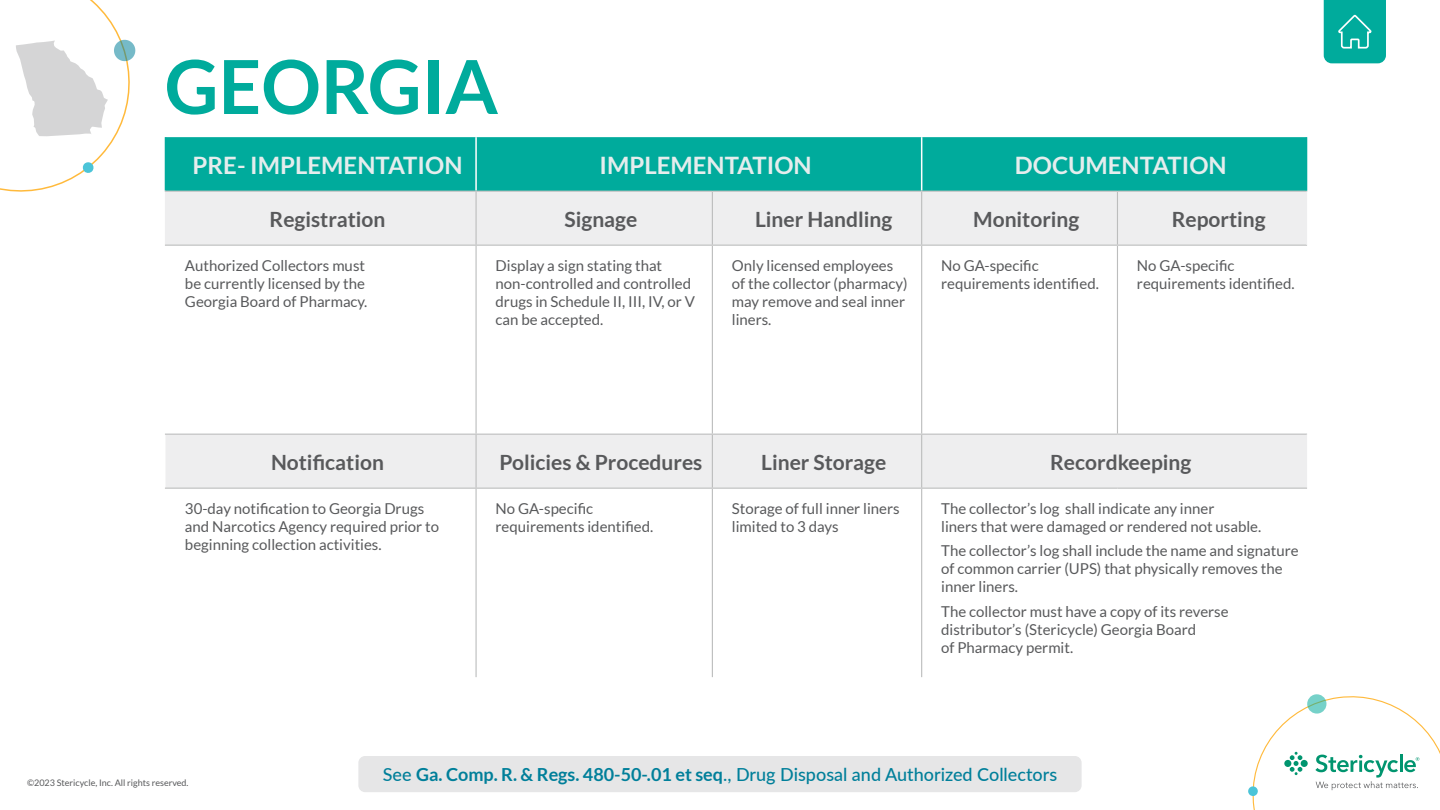
<style>
.page{position:relative;width:1440px;height:810px;background:#fff}
.page>*{position:absolute;margin:0;border:0;box-sizing:border-box;transform-origin:0 0}
.t1{font:700 74.55px "Lato";color:#00ab9c}
.t2{font:700 24px "Lato";color:#e5eded}
.t3{font:700 21px "Lato";color:#58595b}
.t4{font:500 18px "Lato";color:#007f9a}
.t5{font:15px/18px "Lato";color:#58595b}
.t6{font:9px "Lato";color:#58595b}
.s1{font-weight:700}
</style>
<div class="page">
<svg style="left:1248px;top:694px;width:192px;height:116px"></svg>
<div style="left:166px;top:137px;width:1139px;height:54px;background:#00ab9c"></div>
<div style="left:166px;top:192px;width:1140px;height:53px;background:#eeeeef"></div>
<svg style="left:165px;top:246px;width:1141px;height:431px"></svg>
<hr style="left:475px;top:137px;width:2px;height:54px;background:#fff">
<hr style="left:921px;top:137px;width:1px;height:54px;background:#fff">
<hr style="left:165px;top:246px;width:1px;height:188px;background:#fff">
<hr style="left:165px;top:489px;width:1px;height:188px;background:#fff">
<hr style="left:165px;top:137px;width:1px;height:54px;background:#00ab9c">
<hr style="left:165px;top:192px;width:1px;height:53px;background:#eeeeef">
<hr style="left:165px;top:191px;width:311px;height:1px;background:#bcbdbd">
<hr style="left:475px;top:192px;width:2px;height:53px;background:#bcbdbd">
<hr style="left:476px;top:191px;width:236px;height:1px;background:#bcbdbd">
<hr style="left:712px;top:191px;width:209px;height:1px;background:#bcbdbd">
<hr style="left:921px;top:191px;width:196px;height:1px;background:#bcbdbd">
<hr style="left:1117px;top:191px;width:190px;height:1px;background:#bcbdbd">
<hr style="left:712px;top:192px;width:1px;height:53px;background:#bcbdbd">
<hr style="left:921px;top:192px;width:1px;height:53px;background:#bcbdbd">
<hr style="left:1117px;top:192px;width:1px;height:53px;background:#bcbdbd">
<hr style="left:165px;top:245px;width:311px;height:1px;background:#bcbdbd">
<hr style="left:475px;top:246px;width:2px;height:188px;background:#bcbdbd">
<hr style="left:476px;top:245px;width:236px;height:1px;background:#bcbdbd">
<hr style="left:712px;top:246px;width:1px;height:188px;background:#bcbdbd">
<hr style="left:712px;top:245px;width:209px;height:1px;background:#bcbdbd">
<hr style="left:921px;top:246px;width:1px;height:188px;background:#bcbdbd">
<hr style="left:921px;top:245px;width:196px;height:1px;background:#bcbdbd">
<hr style="left:1117px;top:246px;width:1px;height:188px;background:#bcbdbd">
<hr style="left:1117px;top:245px;width:190px;height:1px;background:#bcbdbd">
<hr style="left:165px;top:434px;width:311px;height:1px;background:#bcbdbd">
<hr style="left:475px;top:435px;width:2px;height:53px;background:#bcbdbd">
<hr style="left:476px;top:434px;width:236px;height:1px;background:#bcbdbd">
<hr style="left:712px;top:435px;width:1px;height:53px;background:#bcbdbd">
<hr style="left:712px;top:434px;width:209px;height:1px;background:#bcbdbd">
<hr style="left:165px;top:488px;width:311px;height:1px;background:#bcbdbd">
<hr style="left:475px;top:489px;width:2px;height:188px;background:#bcbdbd">
<hr style="left:476px;top:488px;width:236px;height:1px;background:#bcbdbd">
<hr style="left:712px;top:489px;width:1px;height:188px;background:#bcbdbd">
<hr style="left:712px;top:488px;width:209px;height:1px;background:#bcbdbd">
<hr style="left:921px;top:489px;width:1px;height:188px;background:#bcbdbd">
<hr style="left:1305px;top:137px;width:2px;height:54px;background:#00ab9c">
<hr style="left:1306px;top:192px;width:1px;height:53px;background:#eeeeef">
<hr style="left:921px;top:435px;width:1px;height:53px;background:#bcbdbd">
<hr style="left:921px;top:434px;width:196px;height:1px;background:#bcbdbd">
<hr style="left:1117px;top:434px;width:190px;height:1px;background:#bcbdbd">
<hr style="left:1306px;top:435px;width:1px;height:53px;background:#eeeeef">
<hr style="left:921px;top:488px;width:196px;height:1px;background:#bcbdbd">
<hr style="left:1117px;top:488px;width:190px;height:1px;background:#bcbdbd">
<svg style="left:1323px;top:0;width:63px;height:63px;background:#11b0a2"></svg>
<div style="left:358px;top:756px;width:723px;height:36px;background:#e6e6e7;border-radius:7px"></div>
<svg style="left:0;top:0;width:136px;height:192px"></svg>
<h1 class="t1" style="left:165px;top:44px;width:335px">GEORGIA</h1>
<h2 class="t2" style="left:193px;top:151px;width:271px">PRE- IMPLEMENTATION</h2>
<h2 class="t2" style="left:599px;top:151px;width:214px">IMPLEMENTATION</h2>
<h2 class="t2" style="left:1015px;top:151px;width:213px">DOCUMENTATION</h2>
<h3 class="t3" style="left:270px;top:207px;width:117px">Registration</h3>
<h3 class="t3" style="left:564px;top:207px;width:74px">Signage</h3>
<h3 class="t3" style="left:755px;top:207px;width:139px">Liner Handling</h3>
<h3 class="t3" style="left:973px;top:207px;width:108px">Monitoring</h3>
<h3 class="t3" style="left:1171px;top:207px;width:95px">Reporting</h3>
<p class="t5" style="left:185px;top:256px;width:184px">Authorized Collectors must be currently licensed by the<br>Georgia Board of Pharmacy.</p>
<p class="t5" style="left:495px;top:256px;width:201px">Display a sign stating that non-controlled and controlled drugs in Schedule II, III, IV, or V can be accepted.</p>
<p class="t5" style="left:732px;top:256px;width:177px">Only licensed employees of the collector (pharmacy) may remove and seal inner liners.</p>
<p class="t5" style="left:941px;top:256px;width:159px">No GA-specific requirements identified.</p>
<p class="t5" style="left:1137px;top:256px;width:159px">No GA-specific requirements identified.</p>
<h3 class="t3" style="left:271px;top:450px;width:114px">Notification</h3>
<h3 class="t3" style="left:499px;top:450px;width:205px">Policies &amp; Procedures</h3>
<h3 class="t3" style="left:761px;top:450px;width:127px">Liner Storage</h3>
<h3 class="t3" style="left:1050px;top:450px;width:143px">Recordkeeping</h3>
<p class="t5" style="left:185px;top:499px;width:256px">30-day notification to Georgia Drugs and Narcotics Agency required prior to beginning collection activities.</p>
<p class="t5" style="left:495px;top:499px;width:159px">No GA-specific requirements identified.</p>
<p class="t5" style="left:732px;top:499px;width:169px">Storage of full inner liners limited to 3 days</p>
<p class="t5" style="left:941px;top:499px;width:322px">The collector’s log shall indicate any inner<br>liners that were damaged or rendered not usable.</p>
<p class="t5" style="left:941px;top:542px;width:359px">The collector’s log shall include the name and signature of common carrier (UPS) that physically removes the inner liners.</p>
<p class="t5" style="left:941px;top:603px;width:289px">The collector must have a copy of its reverse distributor’s (Stericycle) Georgia Board<br>of Pharmacy permit.</p>
<p class="t6" style="left:27px;top:777px;width:163px">©2023 Stericycle, Inc. All rights reserved.</p>
<p class="t4" style="left:383px;top:762px;width:676px">See <span class="s1">Ga. Comp. R. &amp; Regs. 480-50-.01 et seq</span>., Drug Disposal and Authorized Collectors</p>
</div>
